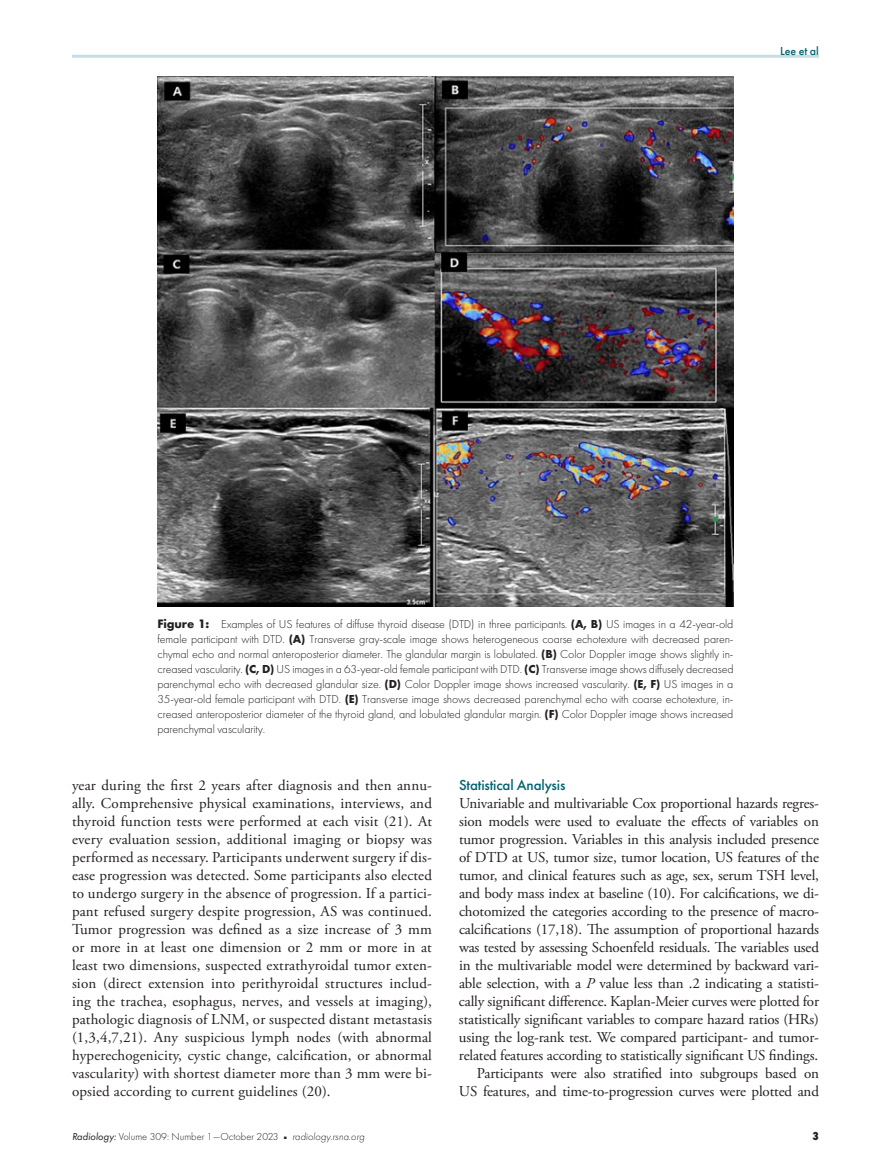
<style>
.page{position:relative;width:891px;height:1175px;background:#fff}
.page>*{position:absolute;margin:0;border:0;box-sizing:border-box;transform-origin:0 0}
.t1{font:15px/18px "Adobe Garamond Pro";letter-spacing:-.01em;color:#231f20;text-align:justify}
.t2{font:500 15px "Futura PT";letter-spacing:-.01em;color:#00636d}
.t3{font:300 12px/15px "Futura PT";letter-spacing:-.01em;color:#231f20;text-align:justify}
.t4{font:500 12px "Futura PT";color:#00636d}
.t5{font:800 12px "Futura PT Cond";color:#231f20}
.t6{font:300 10.5px "Futura PT";color:#231f20}
.s1{font-weight:700;font-size:12.75px}
.s2{font-weight:700}
.s3{font-style:italic}
.s4{font-weight:400;font-style:italic}
</style>
<div class="page">
<hr style="left:72px;top:55px;width:747px;height:3px;background:#c6dee1">
<img style="left:158px;top:77px;width:575px;height:530px">
<p class="t4" style="left:780px;top:44px;width:40px">Lee et al</p>
<p class="t3" style="left:158px;top:617px;width:578px"><span class="s1">Figure 1:</span> Examples of US features of diffuse thyroid disease (DTD) in three participants. <span class="s2">(A, B)</span> US images in a 42-year-old female participant with DTD. <span class="s2">(A)</span> Transverse gray-scale image shows heterogeneous coarse echotexture with decreased paren&shy;chymal echo and normal anteroposterior diameter. The glandular margin is lobulated. <span class="s2">(B)</span> Color Doppler image shows slightly in&shy;creased vascularity. <span class="s2">(C, D)</span> US images in a 63-year-old female participant with DTD. <span class="s2">(C)</span> Transverse image shows diffusely decreased parenchymal echo with decreased glandular size. <span class="s2">(D)</span> Color Doppler image shows increased vascularity. <span class="s2">(E, F)</span> US images in a 35-year-old female participant with DTD. <span class="s2">(E)</span> Transverse image shows decreased parenchymal echo with coarse echotexture, in&shy;creased anteroposterior diameter of the thyroid gland, and lobulated glandular margin. <span class="s2">(F)</span> Color Doppler image shows increased parenchymal vascularity.</p>
<p class="t1" style="left:72px;top:776px;width:362px">year during the first 2 years after diagnosis and then annu&shy;ally. Comprehensive physical examinations, interviews, and thyroid function tests were performed at each visit (21). At every evaluation session, additional imaging or biopsy was performed as necessary. Participants underwent surgery if dis&shy;ease progression was detected. Some participants also elected to undergo surgery in the absence of progression. If a partici&shy;pant refused surgery despite progression, AS was continued.<br>Tumor progression was defined as a size increase of 3 mm or more in at least one dimension or 2 mm or more in at least two dimensions, suspected extrathyroidal tumor exten&shy;sion (direct extension into perithyroidal structures includ&shy;ing the trachea, esophagus, nerves, and vessels at imaging), pathologic diagnosis of LNM, or suspected distant metastasis (1,3,4,7,21). Any suspicious lymph nodes (with abnormal hyperechogenicity, cystic change, calcification, or abnormal vascularity) with shortest diameter more than 3 mm were bi&shy;opsied according to current guidelines (20).</p>
<p class="t2" style="left:459px;top:775px;width:108px">Statistical Analysis</p>
<p class="t1" style="left:459px;top:794px;width:362px;text-align:right">Univariable and multivariable Cox proportional hazards regres&shy;sion models were used to evaluate the effects of variables on tumor progression. Variables in this analysis included presence of DTD at US, tumor size, tumor location, US features of the tumor, and clinical features such as age, sex, serum TSH level, and body mass index at baseline (10). For calcifications, we di&shy;chotomized the categories according to the presence of macro&shy;calcifications (17,18). The assumption of proportional hazards was tested by assessing Schoenfeld residuals. The variables used in the multivariable model were determined by backward vari&shy;able selection, with a <span class="s3">P</span> value less than .2 indicating a statisti&shy;cally significant difference. Kaplan-Meier curves were plotted for statistically significant variables to compare hazard ratios (HRs) using the log-rank test. We compared participant- and tumor&shy;related features according to statistically significant US findings.<br>Participants were also stratified into subgroups based on US features, and time-to-progression curves were plotted and</p>
<p class="t6" style="left:72px;top:1131px;width:294px"><span class="s4">Radiology:</span> Volume 309: Number 1—October 2023 <sup>■</sup> <span class="s3">radiology.rsna.org</span></p>
<p class="t5" style="left:813px;top:1129px;width:8px">3</p>
</div>
